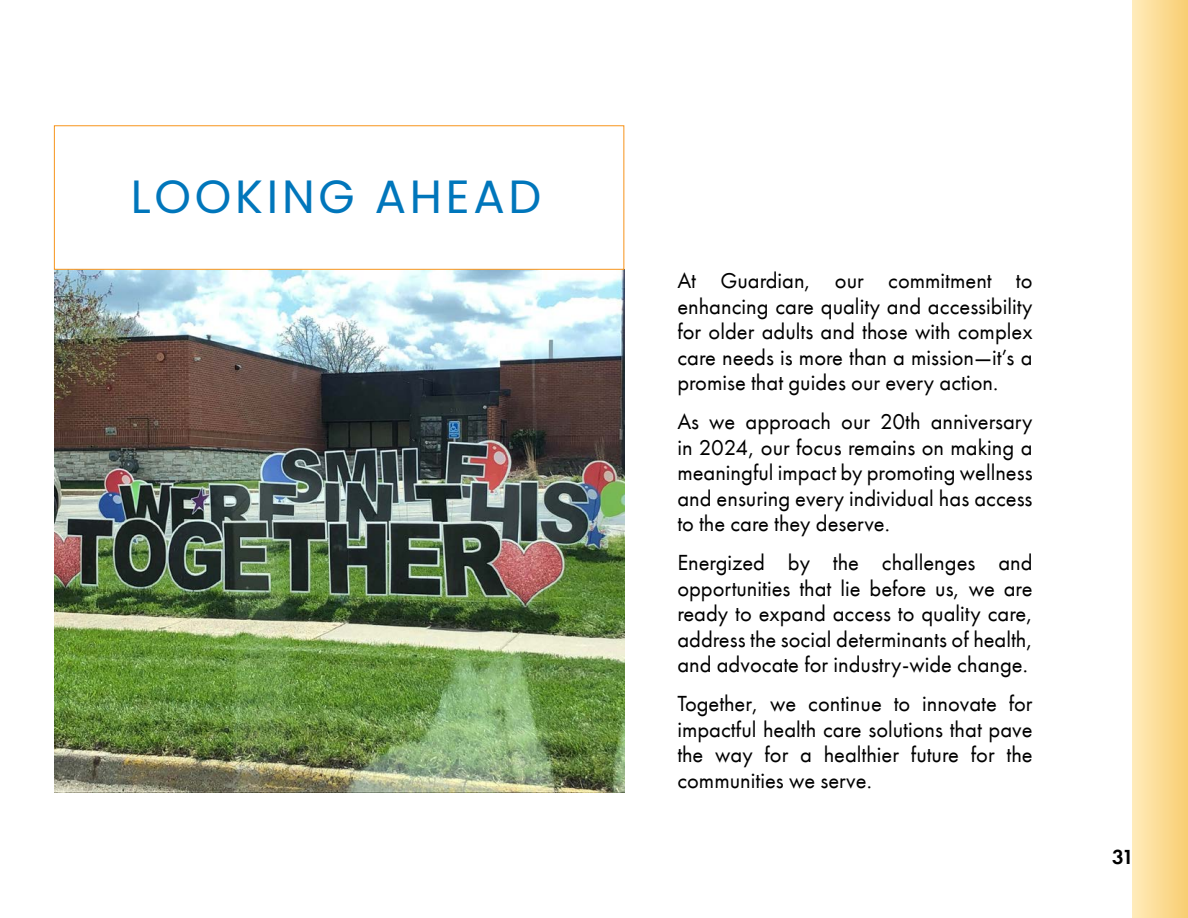
<style>
.page{position:relative;width:1188px;height:918px;background:#fff}
.page>*{position:absolute;margin:0;border:0;box-sizing:border-box;transform-origin:0 0}
.t1{font:46.65px "Poppins";letter-spacing:.08em;color:#0076bb}
.t2{font:22.5px/25.5px "Futura PT";color:#000;text-align:justify}
.t3{font:600 21px "Futura PT";color:#000}
</style>
<div class="page">
<div style="left:1133px;top:0;width:55px;height:918px;background:linear-gradient(to right,#ffebba,#f8ce71)"></div>
<img style="left:54px;top:270px;width:570px;height:523px">
<div style="left:54px;top:125px;width:570px;height:145px;background:#fff;border:1px solid #f7941c"></div>
<h1 class="t1" style="left:131px;top:170px;width:412px">LOOKING AHEAD</h1>
<p class="t2" style="left:677px;top:268px;width:357px">At Guardian, our commitment to enhancing care quality and accessibility for older adults and those with complex care needs is more than a mission—it’s a promise that guides our every action.</p>
<p class="t2" style="left:677px;top:409px;width:357px">As we approach our 20th anniversary in 2024, our focus remains on making a meaningful impact by promoting wellness and ensuring every individual has access to the care they deserve.</p>
<p class="t2" style="left:677px;top:550px;width:357px">Energized by the challenges and opportunities that lie before us, we are ready to expand access to quality care, address the social determinants of health, and advocate for industry-wide change.</p>
<p class="t2" style="left:677px;top:691px;width:357px">Together, we continue to innovate for impactful health care solutions that pave the way for a healthier future for the communities we serve.</p>
<p class="t3" style="left:1112px;top:844px;width:23px">31</p>
</div>
